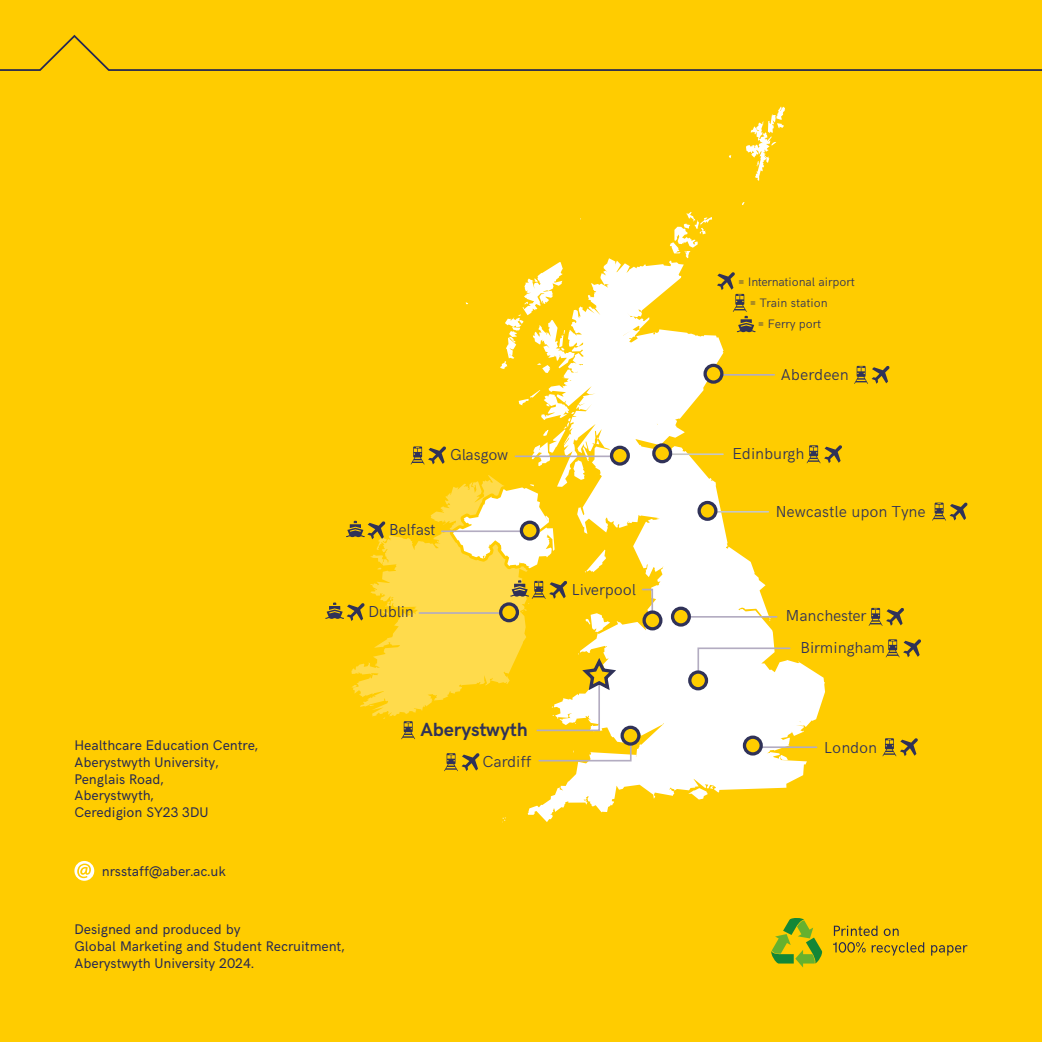
<style>
.page{position:relative;width:1042px;height:1042px;background:#fc0}
.page>*{position:absolute;margin:0;border:0;box-sizing:border-box;transform-origin:0 0}
.t1{font:700 19.07px "HK Grotesk";color:#303258}
.t2{font:300 15.92px/32px "HK Grotesk";color:#303258}
.t3{font:300 15.92px "HK Grotesk";letter-spacing:-.02em;color:#303258}
.t4{font:14px/16.8px "HK Grotesk";color:#242753}
.t5{font:300 12.25px "HK Grotesk";color:#303258}
</style>
<div class="page">
<svg style="left:670px;top:212px;width:42px;height:46px"></svg>
<svg style="left:746px;top:107px;width:39px;height:74px"></svg>
<svg style="left:528px;top:258px;width:297px;height:564px"></svg>
<svg style="left:688px;top:786px;width:25px;height:13px"></svg>
<svg style="left:500px;top:262px;width:75px;height:111px"></svg>
<hr style="left:712px;top:374px;width:62px;height:2px;background:#b3acc1">
<hr style="left:661px;top:453px;width:62px;height:2px;background:#c7c7c7">
<svg style="left:641px;top:588px;width:13px;height:35px"></svg>
<svg style="left:696px;top:646px;width:95px;height:37px;background:#faf4de"></svg>
<hr style="left:680px;top:616px;width:96px;height:2px;background:#b3acc1">
<svg style="left:761px;top:739px;width:57px;height:10px"></svg>
<svg style="left:705px;top:365px;width:17px;height:17px"></svg>
<div style="left:703px;top:364px;width:20px;height:20px;border:3px solid #303258;border-radius:50%"></div>
<svg style="left:654px;top:445px;width:16px;height:17px"></svg>
<div style="left:652px;top:443px;width:20px;height:20px;border:3px solid #303258;border-radius:50%"></div>
<svg style="left:672px;top:608px;width:17px;height:17px"></svg>
<div style="left:671px;top:606px;width:20px;height:20px;border:3px solid #303258;border-radius:50%"></div>
<svg style="left:644px;top:612px;width:17px;height:17px"></svg>
<div style="left:642px;top:610px;width:20px;height:20px;border:3px solid #303258;border-radius:50%"></div>
<svg style="left:690px;top:672px;width:16px;height:17px"></svg>
<div style="left:688px;top:670px;width:20px;height:20px;border:3px solid #303258;border-radius:50%"></div>
<svg style="left:744px;top:737px;width:17px;height:17px"></svg>
<div style="left:743px;top:735px;width:20px;height:20px;border:3px solid #303258;border-radius:50%"></div>
<svg style="left:622px;top:727px;width:17px;height:17px"></svg>
<div style="left:620px;top:725px;width:20px;height:20px;border:3px solid #303258;border-radius:50%"></div>
<svg style="left:882px;top:738px;width:36px;height:18px"></svg>
<svg style="left:885px;top:639px;width:36px;height:18px"></svg>
<svg style="left:868px;top:608px;width:36px;height:18px"></svg>
<svg style="left:806px;top:445px;width:36px;height:18px"></svg>
<svg style="left:854px;top:366px;width:35px;height:18px"></svg>
<svg style="left:932px;top:502px;width:35px;height:18px"></svg>
<hr style="left:706px;top:511px;width:62px;height:1px;background:#c7c7c7">
<svg style="left:699px;top:502px;width:17px;height:17px"></svg>
<div style="left:697px;top:501px;width:20px;height:20px;border:3px solid #303258;border-radius:50%"></div>
<svg style="left:325px;top:390px;width:307px;height:381px"></svg>
<svg style="left:717px;top:272px;width:38px;height:60px"></svg>
<svg style="left:74px;top:861px;width:20px;height:20px"></svg>
<svg style="left:771px;top:918px;width:52px;height:49px"></svg>
<svg style="left:834px;top:925px;width:43px;height:11px"></svg>
<svg style="left:884px;top:928px;width:14px;height:8px"></svg>
<svg style="left:833px;top:942px;width:32px;height:10px"></svg>
<svg style="left:871px;top:942px;width:53px;height:13px"></svg>
<svg style="left:931px;top:945px;width:36px;height:10px"></svg>
<svg style="left:0;top:34px;width:1042px;height:37px"></svg>
<p class="t5" style="left:738px;top:273px;width:118px">= International airport</p>
<p class="t5" style="left:750px;top:293px;width:79px">= Train station</p>
<p class="t5" style="left:758px;top:315px;width:65px">= Ferry port</p>
<p class="t2" style="left:781px;top:357px;width:69px">Aberdeen</p>
<p class="t3" style="left:450px;top:443px;width:60px">Glasgow</p>
<p class="t2" style="left:732px;top:436px;width:73px">Edinburgh</p>
<p class="t3" style="left:389px;top:517px;width:48px">Belfast</p>
<p class="t2" style="left:776px;top:494px;width:151px">Newcastle upon Tyne</p>
<p class="t2" style="left:368px;top:594px;width:47px">Dublin</p>
<p class="t2" style="left:572px;top:572px;width:66px">Liverpool</p>
<p class="t2" style="left:800px;top:598px;width:86px;text-indent:-15px">Manchester<br>Birmingham</p>
<p class="t4" style="left:74px;top:735px;width:185px">Healthcare Education Centre,<br>Aberystwyth University,<br>Penglais Road,<br>Aberystwyth,<br>Ceredigion SY23 3DU</p>
<p class="t4" style="left:102px;top:861px;width:125px">nrsstaff@aber.ac.uk</p>
<p class="t4" style="left:74px;top:919px;width:272px">Designed and produced by<br>Global Marketing and Student Recruitment,<br>Aberystwyth University 2024.</p>
<h1 class="t1" style="left:420px;top:715px;width:109px">Aberystwyth</h1>
<p class="t2" style="left:482px;top:744px;width:50px">Cardiff</p>
<p class="t2" style="left:824px;top:730px;width:54px">London</p>
</div>
